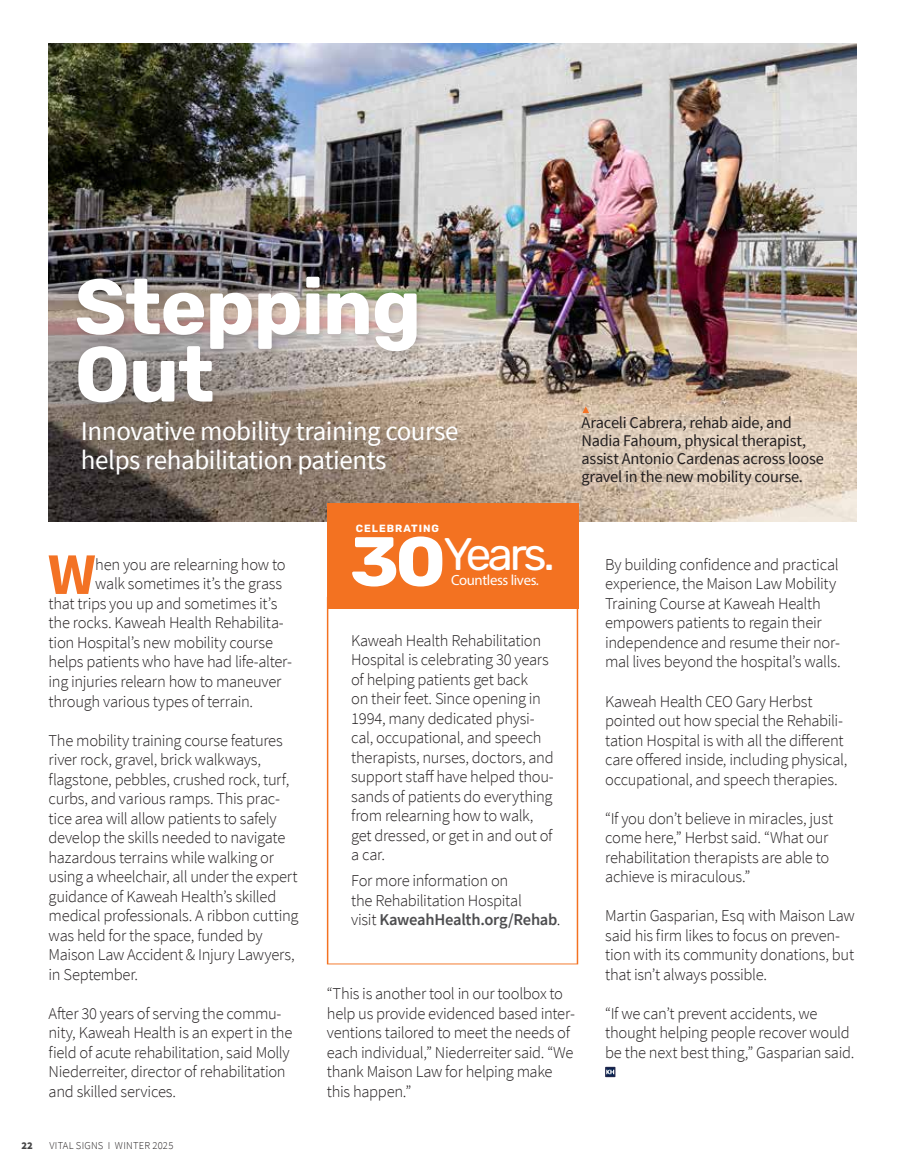
<style>
.page{position:relative;width:905px;height:1175px;background:#fff}
.page>*{position:absolute;margin:0;border:0;box-sizing:border-box;transform-origin:0 0}
.t1{font:300 78px/67.5px "Rubik";letter-spacing:-.015em;color:#fff}
.t2{font:700 59.1px "Source Sans Pro";color:#f37224}
.t3{font:45.6px "Rubik Roman";letter-spacing:-.075em;color:#fff}
.t4{font:27px/28.5px "Source Sans Pro";letter-spacing:-.015em;color:#fff}
.t5{font:300 16.5px/19.5px "Source Sans Pro";letter-spacing:-.02em;color:#231f20}
.t6{font:16.35px/18px "Source Sans Pro";letter-spacing:-.015em;color:#231f20}
.t7{font:14.7px "Rubik";letter-spacing:-.025em;color:#fff}
.t8{font:300 10.5px "Source Sans Pro";letter-spacing:.025em;color:#231f20}
.t9{font:700 10.5px "Rubik Roman";letter-spacing:.095em;color:#fff}
.t10{font:900 10.5px "Source Sans Pro";color:#464647}
.s1{font-weight:700;font-size:69.45px}
.s2{font-weight:600;color:#4d4d4f}
</style>
<div class="page">
<img style="left:49px;top:43px;width:807px;height:478px">
<div style="left:605px;top:1066px;width:10px;height:11px;border:2px solid #21274c"></div>
<svg style="left:606px;top:1069px;width:8px;height:5px"></svg>
<div style="left:73px;top:275px;width:355px;height:141px;background:#231f20;opacity:.1"></div>
<div style="left:71px;top:270px;width:352px;height:138px;background:#231f20;opacity:.12"></div>
<div style="left:77px;top:415px;width:391px;height:69px;background:#231f20;opacity:.22"></div>
<div style="left:77px;top:414px;width:386px;height:66px;background:#fff;opacity:.22"></div>
<div style="left:327px;top:503px;width:251px;height:106px;background:#f37221"></div>
<svg style="left:327px;top:609px;width:251px;height:355px"></svg>
<svg style="left:582px;top:406px;width:7px;height:7px"></svg>
<h1 class="t1" style="left:75px;top:275px;width:348px">Stepping<br>Out</h1>
<h3 class="t4" style="left:81px;top:417px;width:379px">Innovative mobility training course helps rehabilitation patients</h3>
<p class="t9" style="left:356px;top:523px;width:85px">CELEBRATING</p>
<p class="t6" style="left:581px;top:413px;width:244px">Araceli Cabrera, rehab aide, and Nadia Fahoum, physical therapist, assist Antonio Cardenas across loose gravel in the new mobility course.</p>
<h2 class="t2" style="left:48px;top:534px;width:50px">W</h2>
<p class="t5" style="left:95px;top:554px;width:192px">hen you are relearning how to</p>
<p class="t5" style="left:95px;top:574px;width:188px">walk sometimes it’s the grass</p>
<p class="t5" style="left:49px;top:594px;width:230px">that trips you up and sometimes it’s</p>
<p class="t5" style="left:49px;top:613px;width:237px">the rocks. Kaweah Health Rehabilita-</p>
<p class="t5" style="left:49px;top:633px;width:226px">tion Hospital’s new mobility course</p>
<p class="t5" style="left:49px;top:652px;width:245px">helps patients who have had life-alter-</p>
<p class="t5" style="left:49px;top:672px;width:234px">ing injuries relearn how to maneuver</p>
<p class="t5" style="left:49px;top:691px;width:206px">through various types of terrain.</p>
<p class="t5" style="left:49px;top:730px;width:251px">The mobility training course features river rock, gravel, brick walkways, flagstone, pebbles, crushed rock, turf, curbs, and various ramps. This prac&shy;tice area will allow patients to safely develop the skills needed to navigate hazardous terrains while walking or using a wheelchair, all under the expert guidance of Kaweah Health’s skilled medical professionals. A ribbon cutting was held for the space, funded by Maison Law Accident &amp; Injury Lawyers, in September.</p>
<p class="t5" style="left:49px;top:1003px;width:245px">After 30 years of serving the commu&shy;nity, Kaweah Health is an expert in the field of acute rehabilitation, said Molly Niederreiter, director of rehabilitation and skilled services.</p>
<p class="t10" style="left:21px;top:1138px;width:13px">22</p>
<p class="t8" style="left:49px;top:1139px;width:126px">VITAL SIGNS I WINTER 2025</p>
<h3 class="t3" style="left:350px;top:528px;width:207px"><span class="s1">30</span> Years.</h3>
<p class="t7" style="left:451px;top:571px;width:89px">Countless lives.</p>
<p class="t5" style="left:351px;top:630px;width:204px">Kaweah Health Rehabilitation<br>Hospital is celebrating 30 years of helping patients get back<br>on their feet. Since opening in<br>1994, many dedicated physi&shy;cal, occupational, and speech therapists, nurses, doctors, and support staff have helped thou&shy;sands of patients do everything from relearning how to walk, get dressed, or get in and out of a car.</p>
<p class="t5" style="left:351px;top:871px;width:211px">For more information on<br>the Rehabilitation Hospital<br>visit <span class="s2">KaweahHealth.org/Rehab</span>.</p>
<p class="t5" style="left:327px;top:984px;width:249px">“This is another tool in our toolbox to help us provide evidenced based inter&shy;ventions tailored to meet the needs of each individual,” Niederreiter said. “We thank Maison Law for helping make this happen.”</p>
<p class="t5" style="left:605px;top:554px;width:237px">By building confidence and practical experience, the Maison Law Mobility Training Course at Kaweah Health empowers patients to regain their independence and resume their nor&shy;mal lives beyond the hospital’s walls.</p>
<p class="t5" style="left:605px;top:691px;width:244px">Kaweah Health CEO Gary Herbst pointed out how special the Rehabili&shy;tation Hospital is with all the different care offered inside, including physical, occupational, and speech therapies.</p>
<p class="t5" style="left:605px;top:808px;width:229px">“If you don’t believe in miracles, just come here,” Herbst said. “What our rehabilitation therapists are able to achieve is miraculous.”</p>
<p class="t5" style="left:605px;top:906px;width:251px">Martin Gasparian, Esq with Maison Law said his firm likes to focus on preven&shy;tion with its community donations, but that isn’t always possible.</p>
<p class="t5" style="left:605px;top:1003px;width:251px">“If we can’t prevent accidents, we thought helping people recover would be the next best thing,” Gasparian said.</p>
</div>
